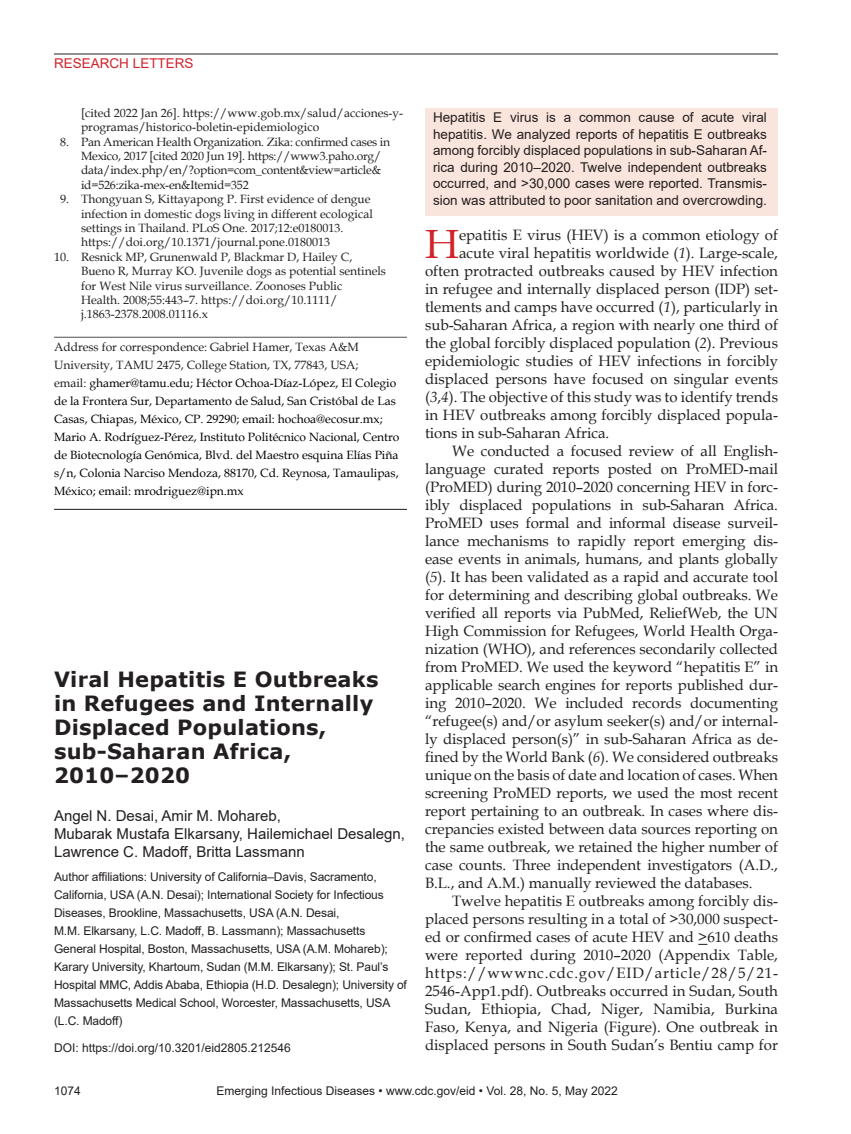
<style>
.page{position:relative;width:851px;height:1134px;background:#fff}
.page>*{position:absolute;margin:0;border:0;box-sizing:border-box;transform-origin:0 0}
.Drop_Cap{font:40.8px "Book Antiqua";color:#d1232a}
.Article_Title{font:700 21px/24px "Verdana";letter-spacing:.01em;color:#231f20}
.Body_Text{font:15px/18px "Book Antiqua";color:#231f20;text-align:justify}
.Drop_Cap-2{font:15px "Book Antiqua";color:#231f20}
.Authors{font:15px/18px "Arial";color:#231f20}
.Abstract{font:13.5px/16.5px "Arial";color:#231f20;text-align:justify}
.t1{font:13.5px "Arial";color:#d1232a}
.Affiliations{font:12px/18px "Arial";letter-spacing:-.01em;color:#231f20}
.References{font:12px/14.4px "Book Antiqua";color:#231f20}
.Correspondence{font:12px/18px "Book Antiqua";color:#000}
.References-2{font:12px/14.4px "Book Antiqua";letter-spacing:-.02em;color:#231f20}
.DOI{font:12px "Arial";color:#231f20}
.s1{color:#231f20}
.s2{font-style:italic}
</style>
<div class="page">
<hr style="left:54px;top:54px;width:724px;height:1px;background:#231f20">
<hr style="left:54px;top:337px;width:353px;height:1px;background:#636366">
<hr style="left:54px;top:509px;width:353px;height:1px;background:#333">
<div style="left:425px;top:108px;width:352px;height:107px;background:#f9e5dc"></div>
<p class="t1" style="left:54px;top:54px;width:141px">RESEARCH LETTERS</p>
<p class="References" style="left:81px;top:105px;width:323px">[cited 2022 Jan 26]. https://www.gob.mx/salud/acciones-y&shy;programas/historico-boletin-epidemiologico</p>
<p class="References-2" style="left:81px;top:134px;width:310px;text-indent:-21px">8. Pan American Health Organization. Zika: confirmed cases in Mexico, 2017 [cited 2020 Jun 19]. https://www3.paho.org/ data/index.php/en/?option=com_content&amp;view=article&amp; id=526:zika-mex-en&amp;Itemid=352</p>
<p class="References" style="left:81px;top:192px;width:293px;text-indent:-21px">9. Thongyuan S, Kittayapong P. First evidence of dengue infection in domestic dogs living in different ecological settings in Thailand. PLoS One. 2017;12:e0180013. https://doi.org/10.1371/journal.pone.0180013</p>
<p class="References" style="left:81px;top:249px;width:306px;text-indent:-27px">10. Resnick MP, Grunenwald P, Blackmar D, Hailey C, Bueno R, Murray KO. Juvenile dogs as potential sentinels for West Nile virus surveillance. Zoonoses Public<br>Health. 2008;55:443–7. https://doi.org/10.1111/ j.1863-2378.2008.01116.x</p>
<p class="Correspondence" style="left:54px;top:338px;width:347px"><span class="s1">Address for correspondence: Gabriel Hamer, Texas A&amp;M University, TAMU 2475, College Station, TX, 77843, USA;<br>email:</span> ghamer@tamu.edu; Héctor Ochoa-Díaz-López, El Colegio de la Frontera Sur, Departamento de Salud, San Cristóbal de Las Casas, Chiapas, México, CP. 29290; email: hochoa@ecosur.mx; Mario A. Rodríguez-Pérez, Instituto Politécnico Nacional, Centro de Biotecnología Genómica, Blvd. del Maestro esquina Elías Piña s/n, Colonia Narciso Mendoza, 88170, Cd. Reynosa, Tamaulipas, México; email: mrodriguez@ipn.mx</p>
<p class="Article_Title" style="left:54px;top:667px;width:326px">Viral Hepatitis E Outbreaks in Refugees and Internally<br>Displaced Populations, sub-Saharan Africa,<br>2010–2020</p>
<p class="Authors" style="left:54px;top:806px;width:352px">Angel N. Desai, Amir M. Mohareb,<br>Mubarak Mustafa Elkarsany, Hailemichael Desalegn,<br>Lawrence C. Madoff, Britta Lassmann</p>
<p class="Affiliations" style="left:54px;top:868px;width:354px">Author affiliations: University of California–Davis, Sacramento, California, USA (A.N. Desai); International Society for Infectious Diseases, Brookline, Massachusetts, USA (A.N. Desai,<br>M.M. Elkarsany, L.C. Madoff, B. Lassmann); Massachusetts General Hospital, Boston, Massachusetts, USA (A.M. Mohareb); Karary University, Khartoum, Sudan (M.M. Elkarsany); St. Paul’s Hospital MMC, Addis Ababa, Ethiopia (H.D. Desalegn); University of Massachusetts Medical School, Worcester, Massachusetts, USA (L.C. Madoff)</p>
<p class="DOI" style="left:54px;top:1040px;width:238px">DOI: https://doi.org/10.3201/eid2805.212546</p>
<p class="Abstract" style="left:433px;top:109px;width:335px">Hepatitis E virus is a common cause of acute viral hepatitis. We analyzed reports of hepatitis E outbreaks among forcibly displaced populations in sub-Saharan Af&shy;rica during 2010–2020. Twelve independent outbreaks occurred, and &gt;30,000 cases were reported. Transmis&shy;sion was attributed to poor sanitation and overcrowding.</p>
<p class="Drop_Cap" style="left:425px;top:216px;width:35px">H</p>
<p class="Drop_Cap-2" style="left:459px;top:225px;width:320px">epatitis E virus (HEV) is a common etiology of</p>
<p class="Drop_Cap-2" style="left:459px;top:243px;width:320px">acute viral hepatitis worldwide (<span class="s2">1</span>). Large-scale,</p>
<p class="Drop_Cap-2" style="left:425px;top:261px;width:354px">often protracted outbreaks caused by HEV infection</p>
<p class="Drop_Cap-2" style="left:425px;top:279px;width:354px">in refugee and internally displaced person (IDP) set-</p>
<p class="Drop_Cap-2" style="left:425px;top:297px;width:354px">tlements and camps have occurred (<span class="s2">1</span>), particularly in</p>
<p class="Drop_Cap-2" style="left:425px;top:315px;width:354px">sub-Saharan Africa, a region with nearly one third of</p>
<p class="Drop_Cap-2" style="left:425px;top:333px;width:354px">the global forcibly displaced population (<span class="s2">2</span>). Previous</p>
<p class="Drop_Cap-2" style="left:425px;top:351px;width:354px">epidemiologic studies of HEV infections in forcibly</p>
<p class="Drop_Cap-2" style="left:425px;top:369px;width:354px">displaced persons have focused on singular events</p>
<p class="Drop_Cap-2" style="left:425px;top:387px;width:354px">(<span class="s2">3</span>,<span class="s2">4</span>). The objective of this study was to identify trends</p>
<p class="Drop_Cap-2" style="left:425px;top:405px;width:354px">in HEV outbreaks among forcibly displaced popula-</p>
<p class="Drop_Cap-2" style="left:425px;top:423px;width:186px">tions in sub-Saharan Africa.</p>
<p class="Body_Text" style="left:425px;top:442px;width:354px;text-indent:27px">We conducted a focused review of all English&shy;language curated reports posted on ProMED-mail (ProMED) during 2010–2020 concerning HEV in forc&shy;ibly displaced populations in sub-Saharan Africa.<br>ProMED uses formal and informal disease surveil&shy;lance mechanisms to rapidly report emerging dis&shy;ease events in animals, humans, and plants globally (<span class="s2">5</span>). It has been validated as a rapid and accurate tool for determining and describing global outbreaks. We verified all reports via PubMed, ReliefWeb, the UN High Commission for Refugees, World Health Orga&shy;nization (WHO), and references secondarily collected from ProMED. We used the keyword “hepatitis E” in applicable search engines for reports published dur&shy;ing 2010–2020. We included records documenting “refugee(s) and/or asylum seeker(s) and/or internal&shy;ly displaced person(s)” in sub-Saharan Africa as de&shy;fined by the World Bank (<span class="s2">6</span>). We considered outbreaks unique on the basis of date and location of cases. When screening ProMED reports, we used the most recent report pertaining to an outbreak. In cases where dis&shy;crepancies existed between data sources reporting on the same outbreak, we retained the higher number of case counts. Three independent investigators (A.D., B.L., and A.M.) manually reviewed the databases.</p>
<p class="Body_Text" style="left:425px;top:892px;width:354px;text-indent:27px">Twelve hepatitis E outbreaks among forcibly dis&shy;placed persons resulting in a total of &gt;30,000 suspect&shy;ed or confirmed cases of acute HEV and &gt;610 deaths were reported during 2010–2020 (Appendix Table, https://wwwnc.cdc.gov/EID/article/28/5/21- 2546-App1.pdf). Outbreaks occurred in Sudan, South Sudan, Ethiopia, Chad, Niger, Namibia, Burkina Faso, Kenya, and Nigeria (Figure). One outbreak in displaced persons in South Sudan’s Bentiu camp for</p>
<p class="Affiliations" style="left:54px;top:1082px;width:28px">1074</p>
<p class="Affiliations" style="left:216px;top:1082px;width:403px">Emerging Infectious Diseases • www.cdc.gov/eid • Vol. 28, No. 5, May 2022</p>
</div>
